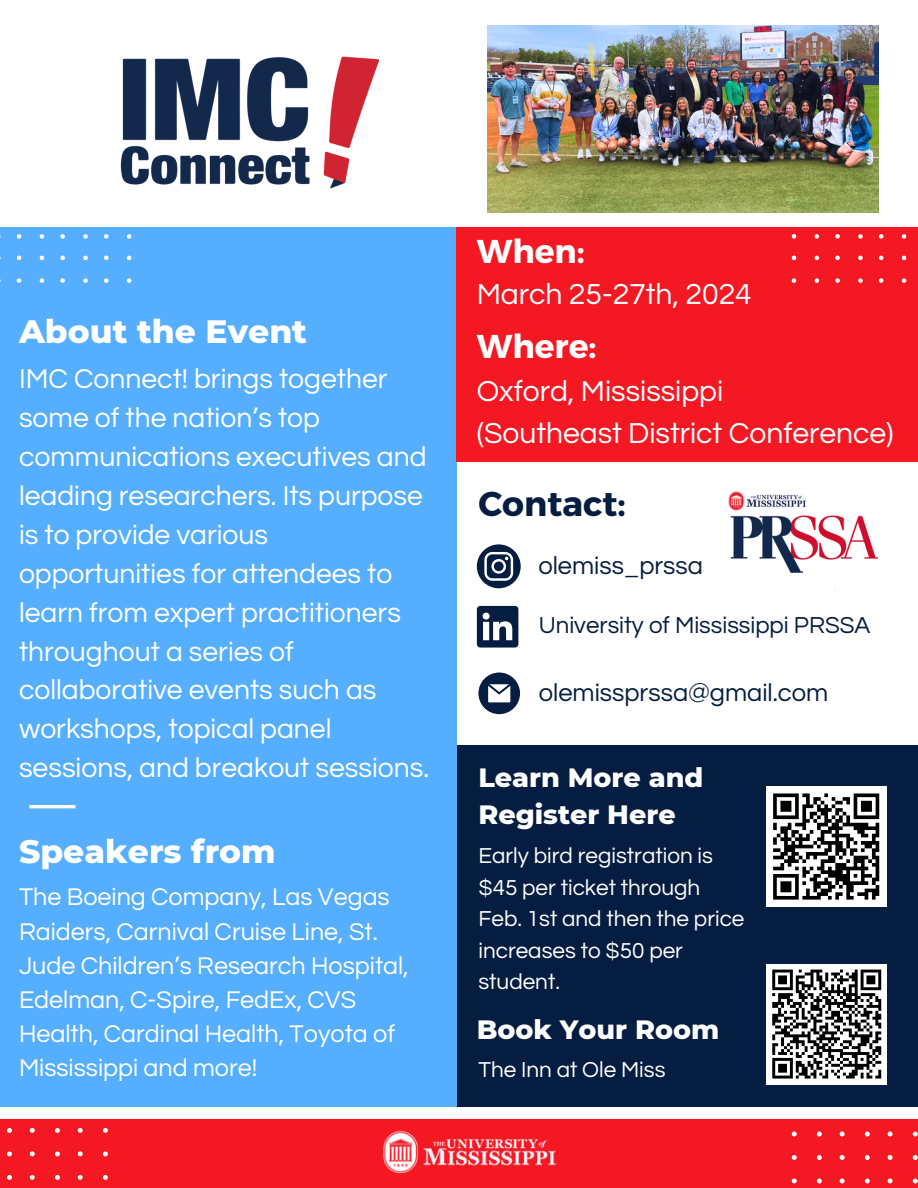
<style>
.page{position:relative;width:918px;height:1188px;background:#fff}
.page>*{position:absolute;margin:0;border:0;box-sizing:border-box;transform-origin:0 0}
.t1{font:700 34.5px "Montserrat";color:#051d40}
.t2{font:800 33px "Montserrat";color:#fff}
.t3{font:700 33px "Montserrat";color:#fff}
.t4{font:30px "Questrial";color:#fff}
.t5{font:28.35px/38.8px "Questrial";color:#fff}
.t6{font:800 27px/37.2px "Montserrat";color:#fff}
.t7{font:25.5px "Questrial";color:#051d40}
.t8{font:25.2px/34.2px "Questrial";color:#fff}
.t9{font:24px "Questrial";color:#051d40}
.t10{font:22.5px/31.5px "Questrial";color:#fff}
</style>
<div class="page">
<div style="left:0;top:227px;width:457px;height:885px;background:#56aeff"></div>
<div style="left:457px;top:227px;width:461px;height:234px;background:#f41823"></div>
<div style="left:0;top:1112px;width:918px;height:76px;background:#f41823"></div>
<svg style="left:0;top:234px;width:131px;height:49px"></svg>
<svg style="left:7px;top:1128px;width:101px;height:52px"></svg>
<hr style="left:29px;top:805px;width:46px;height:3px;background:#fff">
<div style="left:457px;top:745px;width:461px;height:373px;background:#051d40"></div>
<div style="left:766px;top:786px;width:121px;height:121px;background:#fff"></div>
<svg style="left:773px;top:793px;width:107px;height:107px"></svg>
<img style="left:120px;top:56px;width:260px;height:133px">
<svg style="left:477px;top:544px;width:44px;height:44px"></svg>
<svg style="left:478px;top:673px;width:42px;height:41px"></svg>
<svg style="left:477px;top:606px;width:41px;height:42px"></svg>
<img style="left:384px;top:1118px;width:172px;height:55px">
<svg style="left:792px;top:234px;width:115px;height:49px"></svg>
<div style="left:0;top:1107px;width:918px;height:11px;background:#fff"></div>
<svg style="left:792px;top:1131px;width:126px;height:53px"></svg>
<img style="left:487px;top:25px;width:392px;height:187px">
<div style="left:766px;top:964px;width:121px;height:120px;background:#fff"></div>
<svg style="left:772px;top:969px;width:110px;height:110px"></svg>
<img style="left:728px;top:491px;width:150px;height:100px">
<p class="t2" style="left:19px;top:311px;width:290px">About the Event</p>
<p class="t5" style="left:19px;top:360px;width:412px">IMC Connect! brings together some of the nation’s top communications executives and leading researchers. Its purpose is to provide various opportunities for attendees to learn from expert practitioners throughout a series of collaborative events such as workshops, topical panel sessions, and breakout sessions.</p>
<p class="t2" style="left:19px;top:831px;width:258px">Speakers from</p>
<p class="t8" style="left:19px;top:881px;width:391px">The Boeing Company, Las Vegas<br>Raiders, Carnival Cruise Line, St.<br>Jude Children’s Research Hospital,<br>Edelman, C-Spire, FedEx, CVS<br>Health, Cardinal Health, Toyota of<br>Mississippi and more!</p>
<p class="t3" style="left:477px;top:230px;width:110px">When:</p>
<p class="t4" style="left:477px;top:279px;width:277px">March 25-27th, 2024</p>
<p class="t3" style="left:477px;top:325px;width:121px">Where:</p>
<p class="t4" style="left:477px;top:376px;width:248px">Oxford, Mississippi</p>
<p class="t4" style="left:477px;top:418px;width:418px">(Southeast District Conference)</p>
<p class="t1" style="left:478px;top:482px;width:149px">Contact:</p>
<p class="t7" style="left:538px;top:553px;width:166px">olemiss_prssa</p>
<p class="t9" style="left:539px;top:613px;width:333px">University of Mississippi PRSSA</p>
<p class="t7" style="left:539px;top:680px;width:291px">olemissprssa@gmail.com</p>
<p class="t6" style="left:478px;top:759px;width:227px">Learn More and<br>Register Here</p>
<p class="t10" style="left:478px;top:841px;width:268px">Early bird registration is $45 per ticket through<br>Feb. 1st and then the price increases to $50 per student.</p>
<p class="t6" style="left:477px;top:1011px;width:244px">Book Your Room</p>
<p class="t10" style="left:478px;top:1054px;width:189px">The Inn at Ole Miss</p>
</div>
